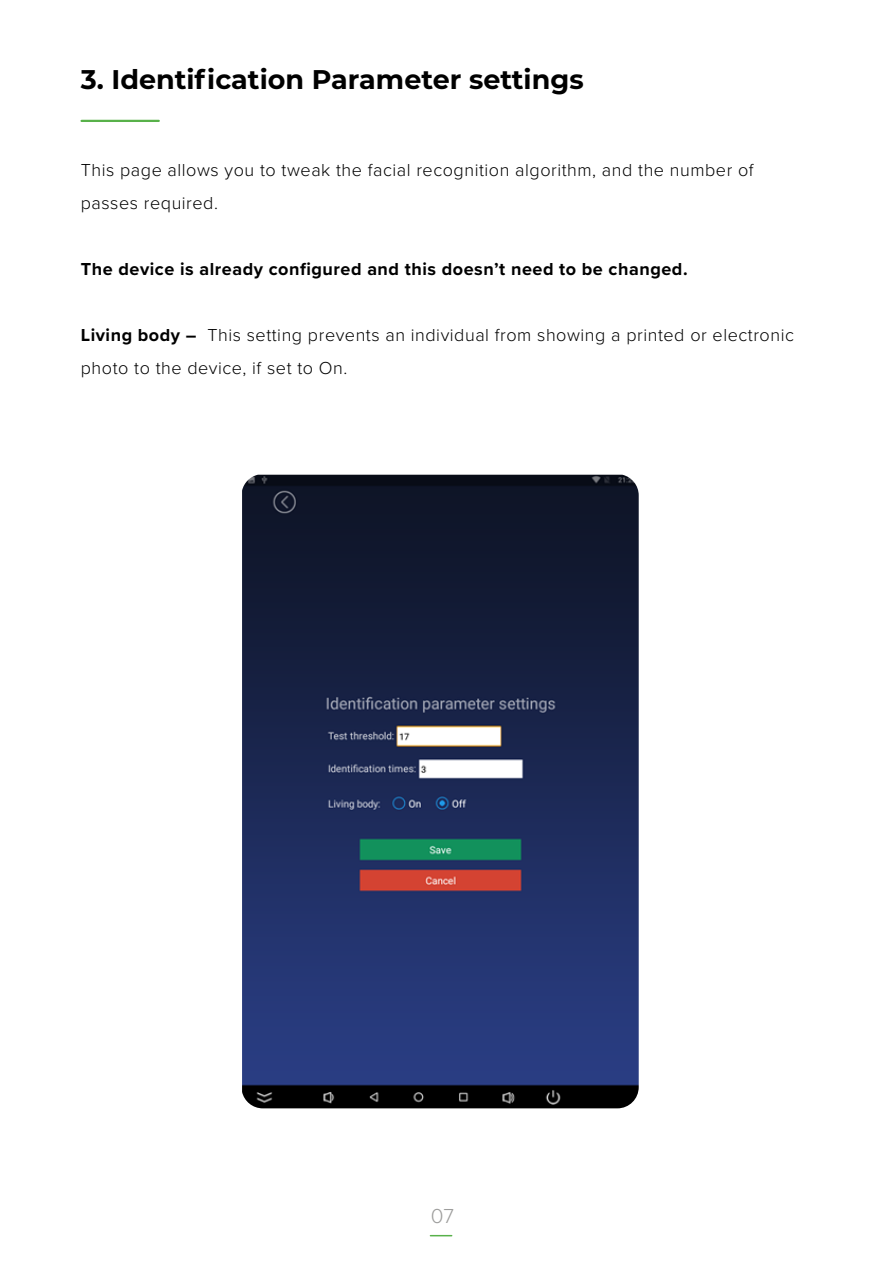
<style>
.page{position:relative;width:893px;height:1263px;background:#fff}
.page>*{position:absolute;margin:0;border:0;box-sizing:border-box;transform-origin:0 0}
.t1{font:700 27px "Montserrat";color:#000}
.t2{font:300 21px "Proxima Nova";color:#9d9d9c}
.t3{font:300 18px/33px "Proxima Nova";letter-spacing:.03em;color:#000}
.t4{font:700 18px "Proxima Nova";letter-spacing:.03em;color:#000}
.s1{font-weight:700}
</style>
<div class="page">
<hr style="left:82px;top:120px;width:77px;height:2px;background:#58b14a">
<img style="left:242px;top:475px;width:397px;height:633px">
<svg style="left:430px;top:1235px;width:22px;height:1px"></svg>
<h1 class="t1" style="left:81px;top:60px;width:504px">3. Identification Parameter settings</h1>
<p class="t3" style="left:81px;top:152px;width:674px">This page allows you to tweak the facial recognition algorithm, and the number of passes required.</p>
<p class="t4" style="left:81px;top:255px;width:608px">The device is already configured and this doesn’t need to be changed.</p>
<p class="t3" style="left:81px;top:317px;width:715px"><span class="s1">Living body –</span> This setting prevents an individual from showing a printed or electronic photo to the device, if set to On.</p>
<p class="t2" style="left:431px;top:1200px;width:25px">07</p>
</div>
